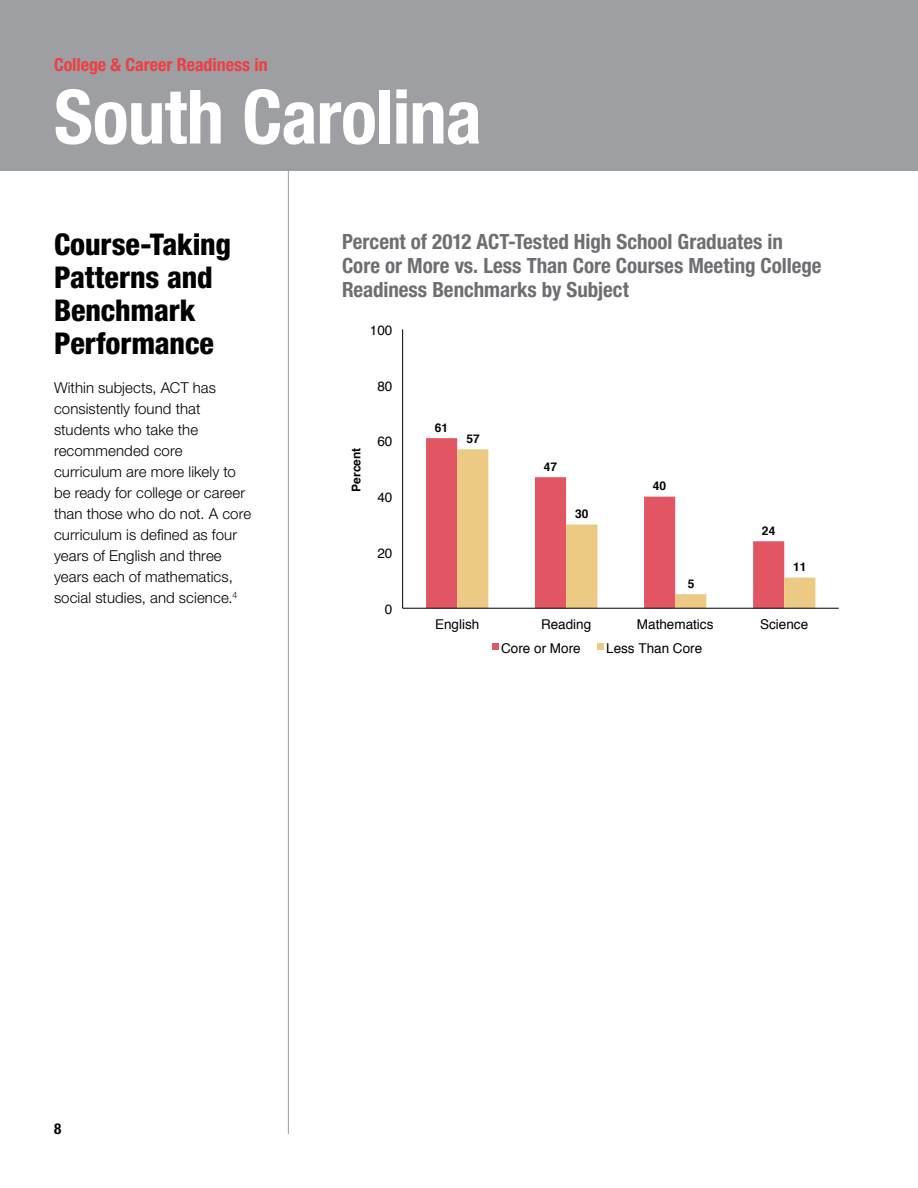
<style>
.page{position:relative;width:918px;height:1188px;background:#fff}
.page>*{position:absolute;margin:0;border:0;box-sizing:border-box;transform-origin:0 0}
.t1{font:700 condensed 75px "Helvetica Neue LT Std";letter-spacing:-.01em;color:#fff}
.t2{font:800 condensed 30px/33px "Helvetica Neue LT Std";letter-spacing:-.005em;color:#000}
.t3{font:700 condensed 21px/24px "Helvetica Neue LT Std";color:#6d6e71}
.t4{font:700 condensed 18px "Helvetica Neue LT Std";letter-spacing:-.005em;color:#ef3e42}
.t5{font:300 15px/21px "Helvetica Neue LT Std";letter-spacing:.005em;color:#000}
.t6{font:700 condensed 15px "Helvetica Neue LT Std";color:#000}
.t7{font:13.5px "Helvetica";color:#000001}
.t8{font:700 12px "Helvetica";color:#000001}
</style>
<div class="page">
<div style="left:0;top:0;width:918px;height:171px;background:#9d9fa2"></div>
<hr style="left:288px;top:171px;width:1px;height:963px;background:#9d9fa2">
<div style="left:426px;top:438px;width:32px;height:170px;background:#e25664"></div>
<svg style="left:457px;top:449px;width:358px;height:159px"></svg>
<hr style="left:402px;top:329px;width:1px;height:279px;background:#000001">
<hr style="left:403px;top:608px;width:436px;height:1px;background:#000001">
<div style="left:492px;top:643px;width:7px;height:6px;background:#e25664"></div>
<div style="left:597px;top:643px;width:7px;height:6px;background:#ecca84"></div>
<p class="t4" style="left:54px;top:54px;width:215px">College &amp; Career Readiness in</p>
<h1 class="t1" style="left:54px;top:71px;width:429px">South Carolina</h1>
<h2 class="t2" style="left:54px;top:228px;width:179px">Course-Taking<br>Patterns and<br>Benchmark<br>Performance</h2>
<p class="t5" style="left:54px;top:377px;width:199px">Within subjects, ACT has consistently found that students who take the recommended core curriculum are more likely to be ready for college or career than those who do not. A core curriculum is defined as four years of English and three years each of mathematics, social studies, and science.<sup>4</sup></p>
<h3 class="t3" style="left:342px;top:229px;width:481px">Percent of 2012 ACT-Tested High School Graduates in<br>Core or More vs. Less Than Core Courses Meeting College<br>Readiness Benchmarks by Subject</h3>
<p class="t7" style="left:370px;top:322px;width:24px">100</p>
<p class="t7" style="left:377px;top:377px;width:17px">80</p>
<p class="t8" style="left:349px;top:492px;width:46px;rotate:-90deg">Percent</p>
<p class="t7" style="left:377px;top:433px;width:17px">60</p>
<p class="t7" style="left:377px;top:489px;width:17px">40</p>
<p class="t7" style="left:377px;top:545px;width:17px">20</p>
<p class="t7" style="left:385px;top:600px;width:9px">0</p>
<p class="t8" style="left:435px;top:420px;width:15px">61</p>
<p class="t8" style="left:466px;top:431px;width:15px">57</p>
<p class="t8" style="left:544px;top:459px;width:15px">47</p>
<p class="t8" style="left:575px;top:506px;width:15px">30</p>
<p class="t8" style="left:653px;top:478px;width:15px">40</p>
<p class="t8" style="left:688px;top:576px;width:8px">5</p>
<p class="t8" style="left:762px;top:523px;width:15px">24</p>
<p class="t8" style="left:793px;top:559px;width:15px">11</p>
<p class="t7" style="left:435px;top:615px;width:46px">English</p>
<p class="t7" style="left:541px;top:615px;width:52px">Reading</p>
<p class="t7" style="left:637px;top:615px;width:78px">Mathematics</p>
<p class="t7" style="left:760px;top:615px;width:50px">Science</p>
<p class="t7" style="left:501px;top:640px;width:81px">Core or More</p>
<p class="t7" style="left:606px;top:640px;width:98px">Less Than Core</p>
<p class="t6" style="left:54px;top:1120px;width:9px">8</p>
</div>
